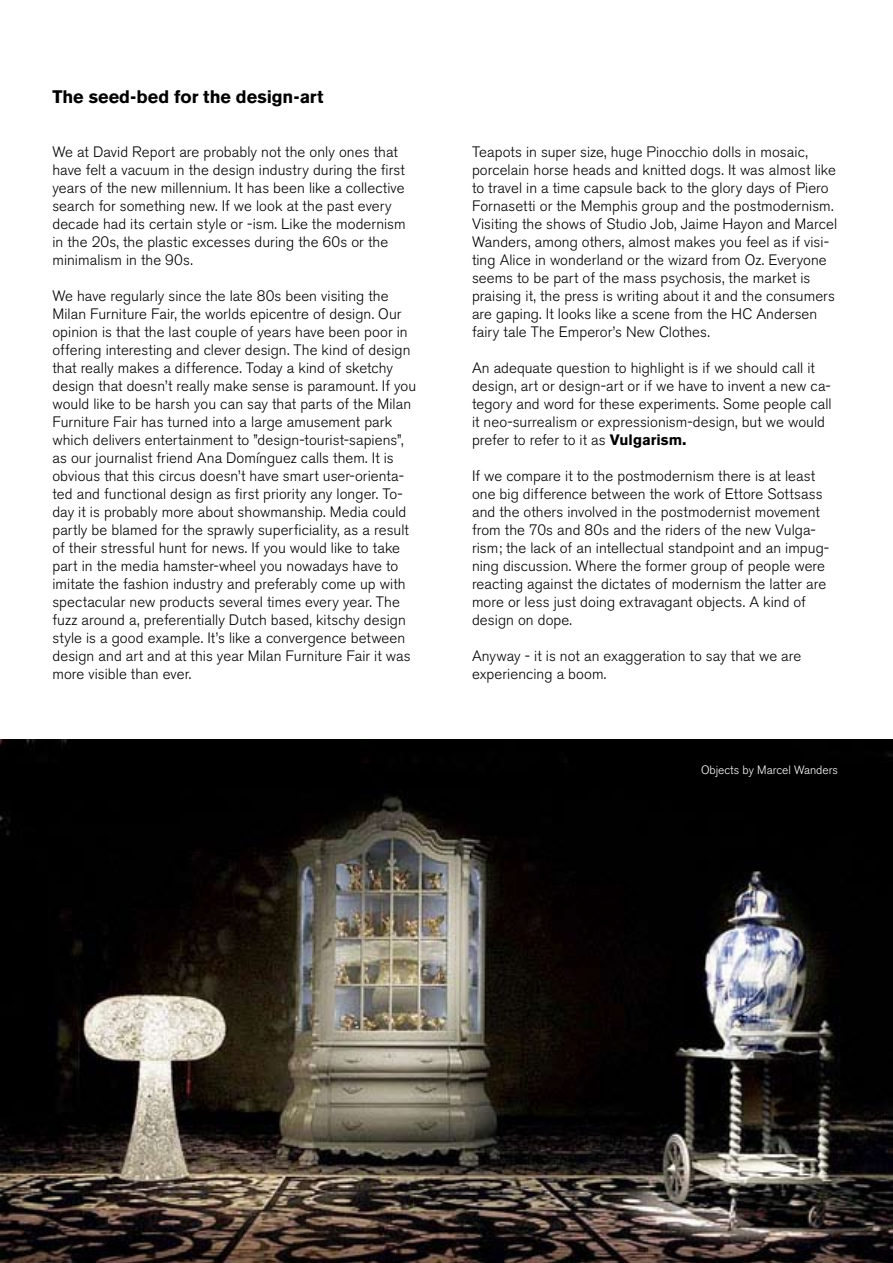
<style>
.page{position:relative;width:893px;height:1263px;background:#fff}
.page>*{position:absolute;margin:0;border:0;box-sizing:border-box;transform-origin:0 0}
.t1{font:700 18px "Akzidenz Grotesk BE";letter-spacing:-.005em;color:#000}
.t2{font:300 15px/18px "Akzidenz Grotesk BE";letter-spacing:.005em;color:#000}
.t3{font:300 12px "Akzidenz Grotesk BE";color:#fff}
.s1{font-weight:700}
.s2{font-family:"Akzidenz Grotesk BE Super";font-weight:400}
</style>
<div class="page">
<img style="left:0;top:739px;width:893px;height:524px">
<p class="t1" style="left:52px;top:86px;width:273px">The seed-bed for the design-art</p>
<p class="t2" style="left:52px;top:143px;width:355px">We at David Report are probably not the only ones that have felt a vacuum in the design industry during the first years of the new millennium. It has been like a collective search for something new. If we look at the past every decade had its certain style or -ism. Like the modernism in the 20s, the plastic excesses during the 60s or the minimalism in the 90s.</p>
<p class="t2" style="left:52px;top:287px;width:365px">We have regularly since the late 80s been visiting the Milan Furniture Fair, the worlds epicentre of design. Our opinion is that the last couple of years have been poor in offering interesting and clever design. The kind of design that really makes a difference. Today a kind of sketchy design that doesn’t really make sense is paramount. If you would like to be harsh you can say that parts of the Milan Furniture Fair has turned into a large amusement park which delivers entertainment to ”design-tourist-sapiens”, as our journalist friend Ana Domínguez calls them. It is obvious that this circus doesn’t have smart user-orienta&shy;ted and functional design as first priority any longer. To&shy;day it is probably more about showmanship. Media could partly be blamed for the sprawly superficiality, as a result of their stressful hunt for news. If you would like to take part in the media hamster-wheel you nowadays have to imitate the fashion industry and preferably come up with spectacular new products several times every year. The fuzz around a, preferentially Dutch based, kitschy design style is a good example. It’s like a convergence between design and art and at this year Milan Furniture Fair it was more visible than ever.</p>
<p class="t2" style="left:472px;top:143px;width:367px">Teapots in super size, huge Pinocchio dolls in mosaic, porcelain horse heads and knitted dogs. It was almost like to travel in a time capsule back to the glory days of Piero Fornasetti or the Memphis group and the postmodernism.<br>Visiting the shows of Studio Job, Jaime Hayon and Marcel Wanders, among others, almost makes you feel as if visi&shy;ting Alice in wonderland or the wizard from Oz. Everyone seems to be part of the mass psychosis, the market is praising it, the press is writing about it and the consumers are gaping. It looks like a scene from the HC Andersen fairy tale The Emperor’s New Clothes.</p>
<p class="t2" style="left:472px;top:359px;width:361px">An adequate question to highlight is if we should call it design, art or design-art or if we have to invent a new ca&shy;tegory and word for these experiments. Some people call it neo-surrealism or expressionism-design, but we would prefer to refer to it as <span class="s1">Vulgarism</span><span class="s2">.</span></p>
<p class="t2" style="left:472px;top:467px;width:359px">If we compare it to the postmodernism there is at least one big difference between the work of Ettore Sottsass and the others involved in the postmodernist movement from the 70s and 80s and the riders of the new Vulga&shy;rism; the lack of an intellectual standpoint and an impug&shy;ning discussion. Where the former group of people were reacting against the dictates of modernism the latter are more or less just doing extravagant objects. A kind of design on dope.</p>
<p class="t2" style="left:472px;top:647px;width:331px">Anyway - it is not an exaggeration to say that we are experiencing a boom.</p>
<p class="t3" style="left:701px;top:763px;width:139px">Objects by Marcel Wanders</p>
</div>
